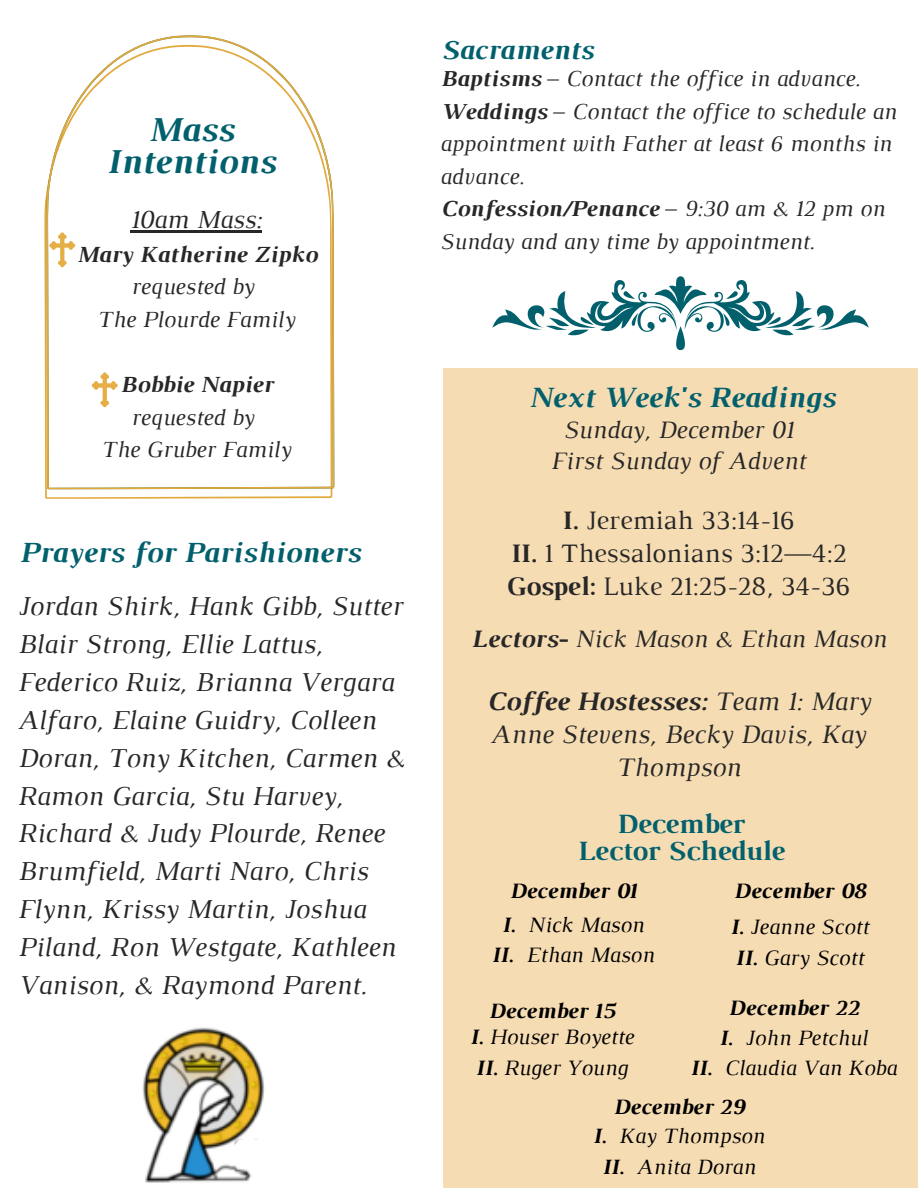
<style>
.page{position:relative;width:918px;height:1188px;background:#fff}
.page>*{position:absolute;margin:0;border:0;box-sizing:border-box;transform-origin:0 0}
.t1{font:italic 700 35.7px/31.5px "Luthier";color:#02606d;text-align:center}
.t2{font:italic 700 30px "Luthier";color:#02606d}
.t3{font:italic 700 29.85px "Luthier";color:#02606d}
.t4{font:700 28.5px/27px "Luthier";color:#02606d;text-align:center}
.t5{font:italic 700 28.35px "Luthier";color:#02606d}
.t6{font:italic 27.9px/37.8px "Luthier";color:#272727}
.t7{font:27.15px/32.7px "Luthier";color:#272727;text-align:center}
.t8{font:italic 27.15px/32.7px "Luthier";color:#272727;text-align:center}
.t9{font:italic 26.4px "Luthier";color:#272727}
.t10{font:italic 25.5px/30.3px "Luthier";color:#272727;text-align:center}
.t11{font:italic 23.55px/32.7px "Luthier";color:#272727;text-align:center}
.t12{font:italic 23.25px/32.7px "Luthier";color:#272727}
.t13{font:italic 22.35px "Luthier";color:#000}
.t14{font:italic 700 22.35px "Luthier";color:#000}
.t15{font:italic 22.2px "Luthier";color:#000}
.t16{font:italic 700 22.2px "Luthier";color:#000}
.s1{font-weight:700}
</style>
<div class="page">
<svg style="left:44px;top:195px;width:288px;height:304px"></svg>
<svg style="left:46px;top:35px;width:288px;height:454px"></svg>
<hr style="left:130px;top:230px;width:132px;height:2px;background:#272727">
<svg style="left:492px;top:276px;width:377px;height:74px"></svg>
<img style="left:142px;top:1027px;width:122px;height:156px">
<svg style="left:233px;top:1105px;width:31px;height:78px"></svg>
<div style="left:443px;top:368px;width:475px;height:820px;background:#f6dcb3"></div>
<svg style="left:49px;top:232px;width:26px;height:35px"></svg>
<svg style="left:92px;top:372px;width:26px;height:35px"></svg>
<h3 class="t1" style="left:105px;top:116px;width:171px">Mass<br>Intentions</h3>
<p class="t9" style="left:130px;top:210px;width:133px">10am Mass:</p>
<p class="t11" style="left:75px;top:239px;width:242px"><span class="s1">Mary Katherine Zipko </span>requested by<br>The Plourde Family</p>
<p class="t11" style="left:101px;top:370px;width:191px"><span class="s1">Bobbie Napier </span>requested by<br>The Gruber Family</p>
<h3 class="t3" style="left:18px;top:541px;width:343px">Prayers for Parishioners</h3>
<h1 class="t6" style="left:18px;top:590px;width:389px">Jordan Shirk, Hank Gibb, Sutter<br>Blair Strong, Ellie Lattus,<br>Federico Ruiz, Brianna Vergara<br>Alfaro, Elaine Guidry, Colleen<br>Doran, Tony Kitchen, Carmen &amp;<br>Ramon Garcia, Stu Harvey,<br>Richard &amp; Judy Plourde, Renee<br>Brumfield, Marti Naro, Chris<br>Flynn, Krissy Martin, Joshua<br>Piland, Ron Westgate, Kathleen<br>Vanison, &amp; Raymond Parent.</h1>
<p class="t5" style="left:440px;top:39px;width:154px">Sacraments</p>
<p class="t12" style="left:440px;top:64px;width:458px"><span class="s1">Baptisms</span> – Contact the office in advance.<br><span class="s1">Weddings</span> – Contact the office to schedule an appointment with Father at least 6 months in advance.<br><span class="s1">Confession/Penance</span> – 9:30 am &amp; 12 pm on Sunday and any time by appointment.</p>
<h3 class="t2" style="left:527px;top:386px;width:308px">Next Week's Readings</h3>
<h2 class="t10" style="left:551px;top:417px;width:256px">Sunday, December 01<br>First Sunday of Advent</h2>
<h3 class="t7" style="left:506px;top:506px;width:346px"><span class="s1">I.</span> Jeremiah 33:14-16<br><span class="s1">II.</span> 1 Thessalonians 3:12—4:2<br><span class="s1">Gospel:</span> Luke 21:25-28, 34-36</h3>
<h2 class="t10" style="left:470px;top:626px;width:418px"><span class="s1">Lectors-</span> Nick Mason &amp; Ethan Mason</h2>
<h2 class="t8" style="left:486px;top:687px;width:386px"><span class="s1">Coffee Hostesses:</span> Team 1: Mary<br>Anne Stevens, Becky Davis, Kay<br>Thompson</h2>
<h2 class="t4" style="left:577px;top:812px;width:209px">December<br>Lector Schedule</h2>
<h2 class="t14" style="left:509px;top:883px;width:129px">December 01</h2>
<h3 class="t14" style="left:733px;top:882px;width:134px">December 08</h3>
<p class="t13" style="left:501px;top:917px;width:145px"><span class="s1">I.</span> Nick Mason</p>
<p class="t13" style="left:491px;top:947px;width:165px"><span class="s1">II.</span> Ethan Mason</p>
<p class="t13" style="left:729px;top:919px;width:141px"><span class="s1">I.</span> Jeanne Scott</p>
<p class="t13" style="left:734px;top:949px;width:131px"><span class="s1">II.</span> Gary Scott</p>
<p class="t16" style="left:488px;top:1003px;width:129px">December 15</p>
<h2 class="t14" style="left:728px;top:1000px;width:132px">December 22</h2>
<p class="t13" style="left:469px;top:1029px;width:167px"><span class="s1">I.</span> Houser Boyette</p>
<h2 class="t13" style="left:475px;top:1059px;width:155px"><span class="s1">II.</span> Ruger Young</h2>
<p class="t15" style="left:718px;top:1030px;width:151px"><span class="s1">I.</span> John Petchul</p>
<p class="t15" style="left:689px;top:1060px;width:209px"><span class="s1">II.</span> Claudia Van Koba</p>
<p class="t14" style="left:612px;top:1098px;width:133px">December 29</p>
<p class="t15" style="left:592px;top:1128px;width:174px"><span class="s1">I.</span> Kay Thompson</p>
<p class="t15" style="left:601px;top:1159px;width:156px"><span class="s1">II.</span> Anita Doran</p>
</div>
